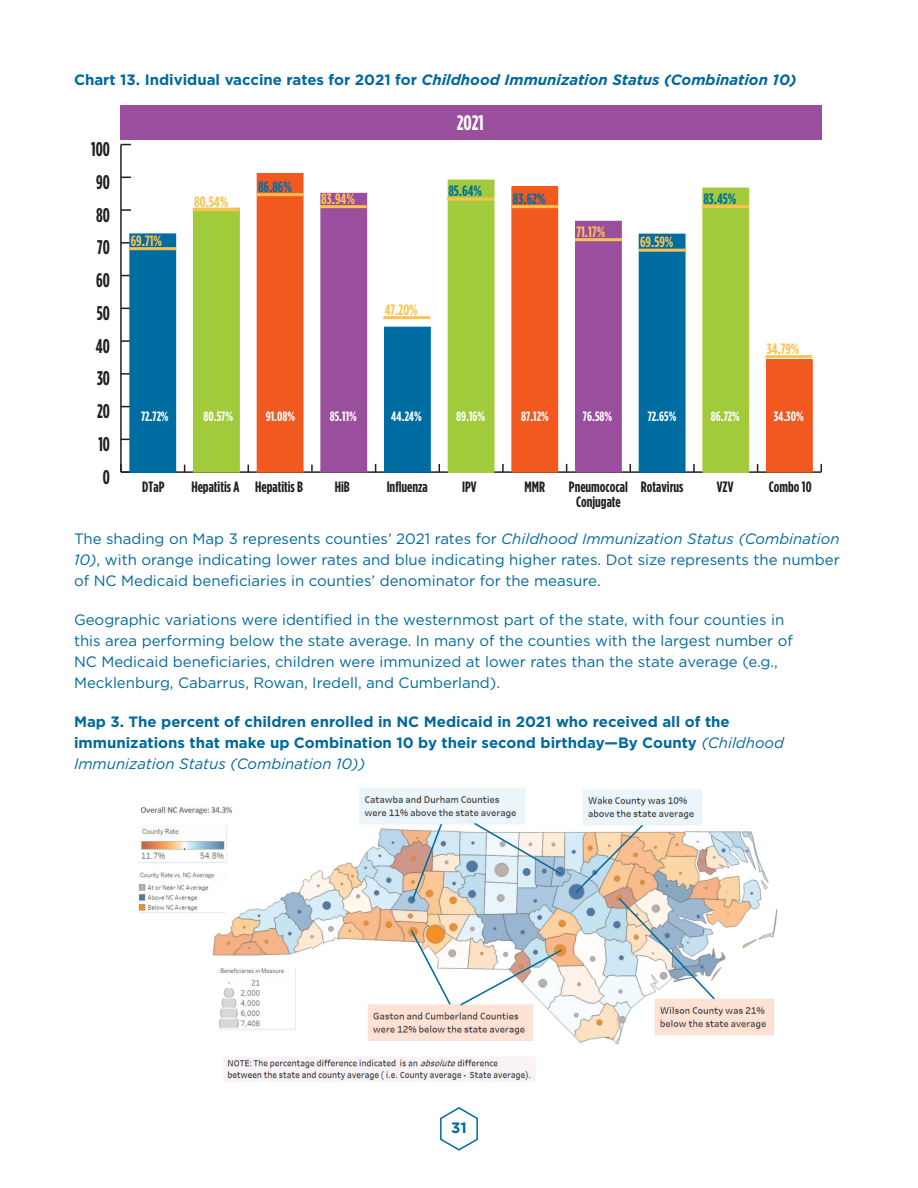
<style>
.page{position:relative;width:918px;height:1188px;background:#fff}
.page>*{position:absolute;margin:0;border:0;box-sizing:border-box;transform-origin:0 0}
.t1{font:700 21px "Gotham Condensed";color:#fff}
.t2{font:700 19.8px "Gotham Condensed";color:#231f20;scale:.91 1}
.t3{font:15px/21px "Gotham";color:#00699d;text-align:justify}
.Figure_head{font:700 15px/21px "Gotham";color:#00699d}
.Figure_head-2{font:italic 700 15px "Gotham";color:#00699d}
.t4{font:700 15px/15px "Gotham Condensed";color:#231f20;text-align:center}
.t5{font:700 15px "Gotham Condensed";color:#fcc251}
.t6{font:700 15px "Gotham Condensed";color:#006da2}
.t7{font:700 13.5px "Gotham Condensed";color:#fff}
.s1{font-style:normal}
.s2{font-style:italic}
.s3{font-weight:400;font-style:italic}
</style>
<div class="page">
<svg style="left:440px;top:1107px;width:38px;height:44px"></svg>
<div style="left:120px;top:105px;width:701px;height:34px;background:#994e9e"></div>
<hr style="left:121px;top:471px;width:700px;height:2px;background:#231f20">
<svg style="left:311px;top:465px;width:2px;height:6px"></svg>
<svg style="left:502px;top:464px;width:2px;height:8px"></svg>
<svg style="left:693px;top:464px;width:2px;height:8px"></svg>
<hr style="left:120px;top:145px;width:2px;height:327px;background:#231f20">
<svg style="left:120px;top:464px;width:18px;height:9px"></svg>
<svg style="left:121px;top:373px;width:8px;height:2px"></svg>
<svg style="left:121px;top:340px;width:8px;height:2px"></svg>
<svg style="left:121px;top:242px;width:8px;height:2px"></svg>
<svg style="left:121px;top:209px;width:10px;height:2px"></svg>
<div style="left:130px;top:234px;width:46px;height:238px;background:#006da2"></div>
<div style="left:129px;top:234px;width:47px;height:238px;border:1px solid #006da2"></div>
<div style="left:194px;top:208px;width:45px;height:264px;background:#a1cb3a"></div>
<div style="left:193px;top:208px;width:47px;height:264px;border:1px solid #a1cb3a"></div>
<div style="left:257px;top:174px;width:46px;height:298px;background:#f15921"></div>
<div style="left:321px;top:193px;width:46px;height:279px;background:#994e9e"></div>
<div style="left:320px;top:193px;width:47px;height:279px;border:1px solid #994e9e"></div>
<div style="left:385px;top:327px;width:45px;height:145px;background:#006da2"></div>
<div style="left:384px;top:327px;width:47px;height:145px;border:1px solid #006da2"></div>
<div style="left:448px;top:180px;width:46px;height:292px;background:#a1cb3a"></div>
<div style="left:512px;top:187px;width:46px;height:285px;background:#f15921"></div>
<div style="left:511px;top:186px;width:47px;height:286px;border:1px solid #f15921"></div>
<div style="left:576px;top:221px;width:45px;height:251px;background:#994e9e"></div>
<div style="left:575px;top:221px;width:47px;height:251px;border:1px solid #994e9e"></div>
<div style="left:639px;top:234px;width:46px;height:238px;background:#006da2"></div>
<div style="left:703px;top:188px;width:46px;height:284px;background:#a1cb3a"></div>
<div style="left:702px;top:188px;width:47px;height:284px;border:1px solid #a1cb3a"></div>
<div style="left:767px;top:360px;width:45px;height:112px;background:#f15921"></div>
<div style="left:766px;top:359px;width:47px;height:113px;border:1px solid #f15921"></div>
<hr style="left:129px;top:247px;width:47px;height:3px;background:#fcc251">
<hr style="left:193px;top:208px;width:47px;height:3px;background:#fcc251">
<hr style="left:257px;top:193px;width:47px;height:3px;background:#fcc251">
<hr style="left:320px;top:205px;width:47px;height:3px;background:#fcc251">
<hr style="left:383px;top:316px;width:47px;height:3px;background:#fcc251">
<hr style="left:447px;top:198px;width:47px;height:3px;background:#fcc251">
<hr style="left:511px;top:205px;width:47px;height:3px;background:#fcc251">
<hr style="left:575px;top:238px;width:47px;height:3px;background:#fcc251">
<hr style="left:639px;top:249px;width:47px;height:3px;background:#fcc251">
<hr style="left:702px;top:205px;width:47px;height:3px;background:#fcc251">
<hr style="left:765px;top:355px;width:47px;height:3px;background:#fcc251">
<img style="left:139px;top:788px;width:639px;height:293px">
<svg style="left:411px;top:823px;width:32px;height:79px;background:#d4bba7"></svg>
<svg style="left:473px;top:822px;width:89px;height:53px"></svg>
<svg style="left:410px;top:929px;width:42px;height:77px"></svg>
<svg style="left:459px;top:948px;width:104px;height:59px"></svg>
<svg style="left:574px;top:824px;width:142px;height:177px"></svg>
<p class="Figure_head-2" style="left:74px;top:70px;width:724px"><span class="s1">Chart 13. Individual vaccine rates for 2021 for</span> Childhood Immunization Status (Combination 10)</p>
<p class="t2" style="left:91px;top:138px;width:22px">100</p>
<p class="t2" style="left:96px;top:171px;width:17px">90</p>
<p class="t2" style="left:96px;top:204px;width:17px">80</p>
<p class="t2" style="left:97px;top:236px;width:15px">70</p>
<p class="t2" style="left:96px;top:269px;width:17px">60</p>
<p class="t2" style="left:97px;top:302px;width:16px">50</p>
<p class="t2" style="left:96px;top:335px;width:17px">40</p>
<p class="t2" style="left:97px;top:367px;width:16px">30</p>
<p class="t2" style="left:97px;top:400px;width:16px">20</p>
<p class="t2" style="left:98px;top:433px;width:14px">10</p>
<p class="t2" style="left:103px;top:466px;width:9px">0</p>
<p class="t5" style="left:131px;top:232px;width:33px">69.71%</p>
<p class="t5" style="left:194px;top:193px;width:36px">80.54%</p>
<p class="t6" style="left:258px;top:178px;width:36px">86.86%</p>
<p class="t5" style="left:321px;top:190px;width:35px">83.94%</p>
<p class="t1" style="left:457px;top:111px;width:29px">2021</p>
<p class="t6" style="left:448px;top:182px;width:35px">85.64%</p>
<p class="t6" style="left:513px;top:190px;width:34px">83.62%</p>
<p class="t5" style="left:385px;top:301px;width:34px">47.20%</p>
<p class="t5" style="left:577px;top:223px;width:30px">71.17%</p>
<p class="t5" style="left:640px;top:233px;width:35px">69.59%</p>
<p class="t6" style="left:703px;top:190px;width:35px">83.45%</p>
<p class="t5" style="left:767px;top:340px;width:34px">34.79%</p>
<p class="t7" style="left:141px;top:408px;width:29px">72.72%</p>
<p class="t7" style="left:203px;top:408px;width:31px">80.57%</p>
<p class="t7" style="left:266px;top:408px;width:31px">91.08%</p>
<p class="t7" style="left:330px;top:408px;width:28px">85.11%</p>
<p class="t7" style="left:391px;top:408px;width:32px">44.24%</p>
<p class="t7" style="left:456px;top:408px;width:31px">89.16%</p>
<p class="t7" style="left:521px;top:408px;width:29px">87.12%</p>
<p class="t7" style="left:583px;top:408px;width:31px">76.58%</p>
<p class="t7" style="left:648px;top:408px;width:30px">72.65%</p>
<p class="t7" style="left:711px;top:408px;width:31px">86.72%</p>
<p class="t7" style="left:774px;top:408px;width:32px">34.30%</p>
<p class="t4" style="left:142px;top:479px;width:24px">DTaP</p>
<p class="t4" style="left:191px;top:479px;width:113px">Hepatitis A Hepatitis B</p>
<p class="t4" style="left:335px;top:479px;width:17px">HiB</p>
<p class="t4" style="left:387px;top:479px;width:43px">Influenza</p>
<p class="t4" style="left:462px;top:479px;width:16px">IPV</p>
<p class="t4" style="left:525px;top:479px;width:22px">MMR</p>
<p class="t4" style="left:569px;top:479px;width:60px">Pneumococal<br>Conjugate</p>
<p class="t4" style="left:641px;top:479px;width:44px">Rotavirus</p>
<p class="t4" style="left:717px;top:479px;width:18px">VZV</p>
<p class="t4" style="left:769px;top:479px;width:44px">Combo 10</p>
<p class="t3" style="left:74px;top:528px;width:767px">The shading on Map 3 represents counties’ 2021 rates for <span class="s2">Childhood Immunization Status (Combination 10)</span>, with orange indicating lower rates and blue indicating higher rates. Dot size represents the number of NC Medicaid beneficiaries in counties’ denominator for the measure.</p>
<p class="t3" style="left:74px;top:609px;width:720px;text-align:left">Geographic variations were identified in the westernmost part of the state, with four counties in this area performing below the state average. In many of the counties with the largest number of NC Medicaid beneficiaries, children were immunized at lower rates than the state average (e.g., Mecklenburg, Cabarrus, Rowan, Iredell, and Cumberland).</p>
<p class="Figure_head" style="left:74px;top:711px;width:712px">Map 3. The percent of children enrolled in NC Medicaid in 2021 who received all of the immunizations that make up Combination 10 by their second birthday—By County <span class="s3">(Childhood<br>Immunization Status (Combination 10))</span></p>
<p class="Figure_head" style="left:451px;top:1117px;width:17px">31</p>
</div>
